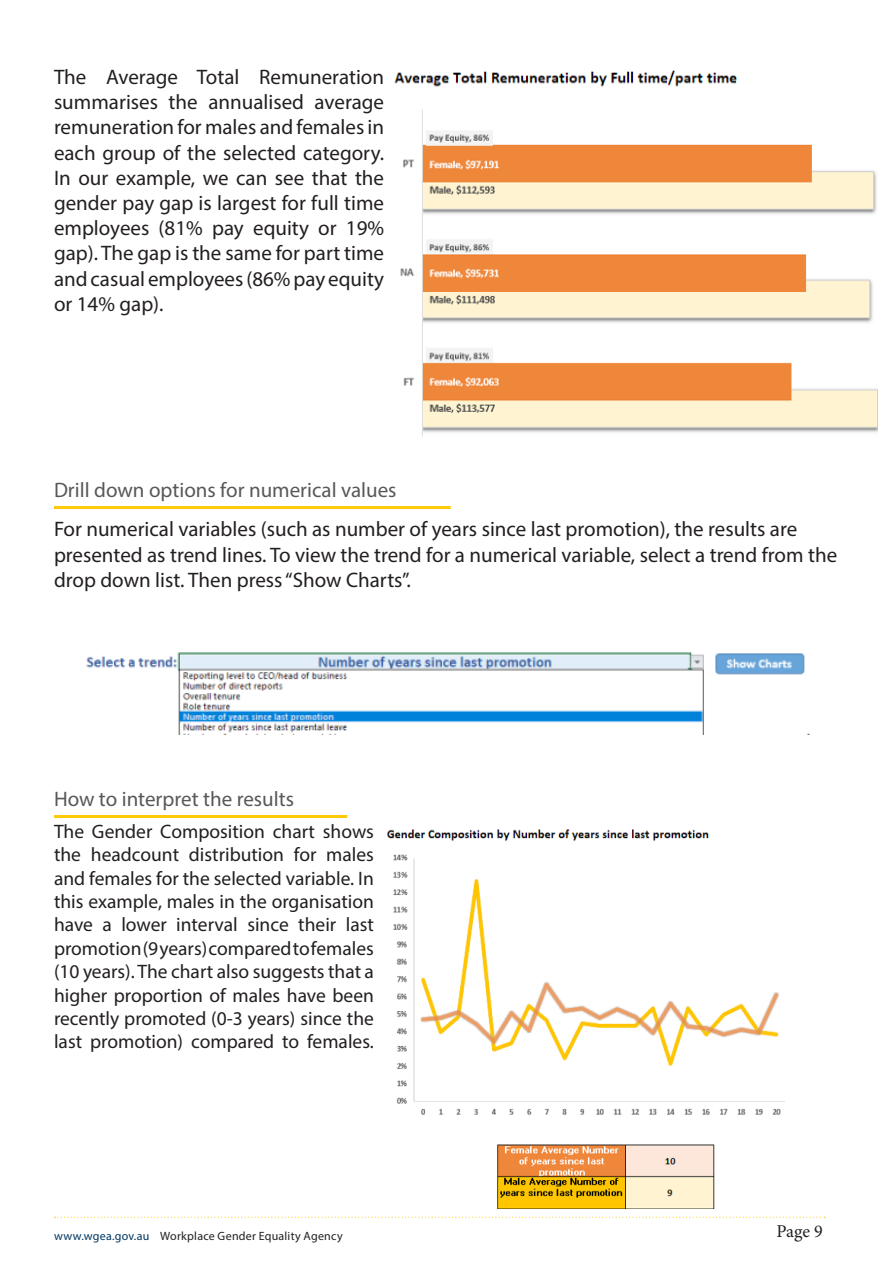
<style>
.page{position:relative;width:893px;height:1263px;background:#fff}
.page>*{position:absolute;margin:0;border:0;box-sizing:border-box;transform-origin:0 0}
.t1{font:21px/25.2px "Myriad Pro";color:#231f20;text-align:justify}
.t2{font:21px "Myriad Pro";color:#57585a}
.t3{font:19.5px/23.4px "Myriad Pro";color:#231f20;text-align:justify}
.t4{font:18px "Minion Pro";color:#231f20}
.t5{font:12px "Myriad Pro";letter-spacing:.02em;color:#231f20}
.s1{color:#00355e}
</style>
<div class="page">
<svg style="left:55px;top:1217px;width:770px;height:1px"></svg>
<hr style="left:54px;top:815px;width:293px;height:3px;background:#feca0a">
<img style="left:394px;top:70px;width:483px;height:367px">
<hr style="left:54px;top:506px;width:397px;height:3px;background:#feca0a">
<img style="left:86px;top:652px;width:724px;height:82px">
<img style="left:388px;top:829px;width:396px;height:380px">
<p class="t1" style="left:54px;top:64px;width:332px">The Average Total Remuneration summarises the annualised average remuneration for males and females in each group of the selected category.<br>In our example, we can see that the gender pay gap is largest for full time employees (81% pay equity or 19% gap). The gap is the same for part time and casual employees (86% pay equity or 14% gap).</p>
<p class="t2" style="left:54px;top:477px;width:344px">Drill down options for numerical values</p>
<p class="t1" style="left:54px;top:516px;width:785px;text-align:left">For numerical variables (such as number of years since last promotion), the results are presented as trend lines. To view the trend for a numerical variable, select a trend from the drop down list. Then press “Show Charts”.</p>
<p class="t2" style="left:54px;top:786px;width:241px">How to interpret the results</p>
<p class="t3" style="left:54px;top:819px;width:321px">The Gender Composition chart shows the headcount distribution for males and females for the selected variable. In this example, males in the organisation have a lower interval since their last promotion (9 years) compared to females (10 years). The chart also suggests that a higher proportion of males have been recently promoted (0-3 years) since the last promotion) compared to females.</p>
<p class="t5" style="left:54px;top:1228px;width:290px"><span class="s1">www.wgea.gov.au</span> Workplace Gender Equality Agency</p>
<p class="t4" style="left:776px;top:1219px;width:48px">Page 9</p>
</div>
